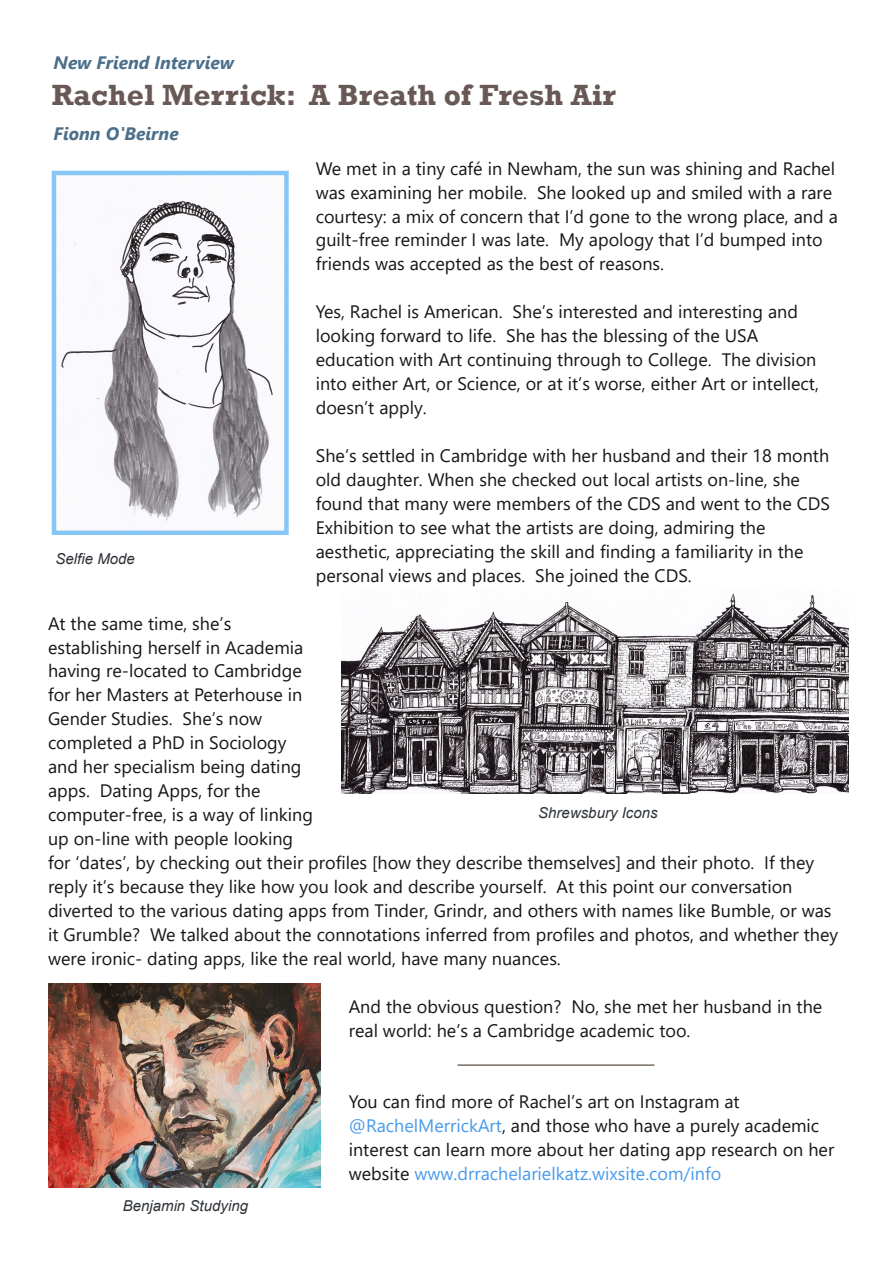
<style>
.page{position:relative;width:893px;height:1263px;background:#fff}
.page>*{position:absolute;margin:0;border:0;box-sizing:border-box;transform-origin:0 0}
.t1{font:700 30px "Rockwell";color:#685956}
.t2{font:18px/24px "Segoe UI";color:#181715}
.t3{font:italic 700 18px "Segoe UI";color:#4b6f8a}
.t4{font:italic 15px "Arial";letter-spacing:.005em;color:#2d3238}
.s1{color:#499aeb}
</style>
<div class="page">
<img style="left:61px;top:201px;width:212px;height:320px">
<div style="left:52px;top:171px;width:237px;height:364px;border:4px solid #88c6f5"></div>
<img style="left:48px;top:983px;width:272px;height:204px">
<img style="left:341px;top:594px;width:507px;height:200px">
<hr style="left:458px;top:1064px;width:196px;height:2px;background:#776e65">
<p class="t3" style="left:54px;top:50px;width:182px">New Friend Interview</p>
<h1 class="t1" style="left:52px;top:77px;width:566px">Rachel Merrick: A Breath of Fresh Air</h1>
<p class="t3" style="left:54px;top:120px;width:127px">Fionn O'Beirne</p>
<p class="t2" style="left:316px;top:155px;width:523px">We met in a tiny café in Newham, the sun was shining and Rachel was examining her mobile. She looked up and smiled with a rare courtesy: a mix of concern that I’d gone to the wrong place, and a guilt‐free reminder I was late. My apology that I’d bumped into friends was accepted as the best of reasons.</p>
<p class="t2" style="left:316px;top:299px;width:505px">Yes, Rachel is American. She’s interested and interesting and looking forward to life. She has the blessing of the USA education with Art continuing through to College. The division into either Art, or Science, or at it’s worse, either Art or intellect, doesn’t apply.</p>
<p class="t2" style="left:316px;top:442px;width:516px">She’s settled in Cambridge with her husband and their 18 month old daughter. When she checked out local artists on‐line, she found that many were members of the CDS and went to the CDS Exhibition to see what the artists are doing, admiring the aesthetic, appreciating the skill and finding a familiarity in the personal views and places. She joined the CDS.</p>
<p class="t2" style="left:48px;top:610px;width:792px">At the same time, she’s<br>establishing herself in Academia<br>having re‐located to Cambridge<br>for her Masters at Peterhouse in<br>Gender Studies. She’s now<br>completed a PhD in Sociology<br>and her specialism being dating<br>apps. Dating Apps, for the<br>computer‐free, is a way of linking<br>up on‐line with people looking<br>for ‘dates’, by checking out their profiles [how they describe themselves] and their photo. If they reply it’s because they like how you look and describe yourself. At this point our conversation diverted to the various dating apps from Tinder, Grindr, and others with names like Bumble, or was it Grumble? We talked about the connotations inferred from profiles and photos, and whether they were ironic‐ dating apps, like the real world, have many nuances.</p>
<p class="t2" style="left:349px;top:993px;width:475px">And the obvious question? No, she met her husband in the real world: he’s a Cambridge academic too.</p>
<p class="t4" style="left:56px;top:551px;width:81px">Selfie Mode</p>
<p class="t4" style="left:538px;top:804px;width:121px">Shrewsbury Icons</p>
<p class="t4" style="left:123px;top:1197px;width:127px">Benjamin Studying</p>
<p class="t2" style="left:349px;top:1089px;width:487px">You can find more of Rachel’s art on Instagram at <span class="s1">@RachelMerrickArt</span>, and those who have a purely academic interest can learn more about her dating app research on her website <span class="s1">www.drrachelarielkatz.wixsite.com/info</span></p>
</div>
